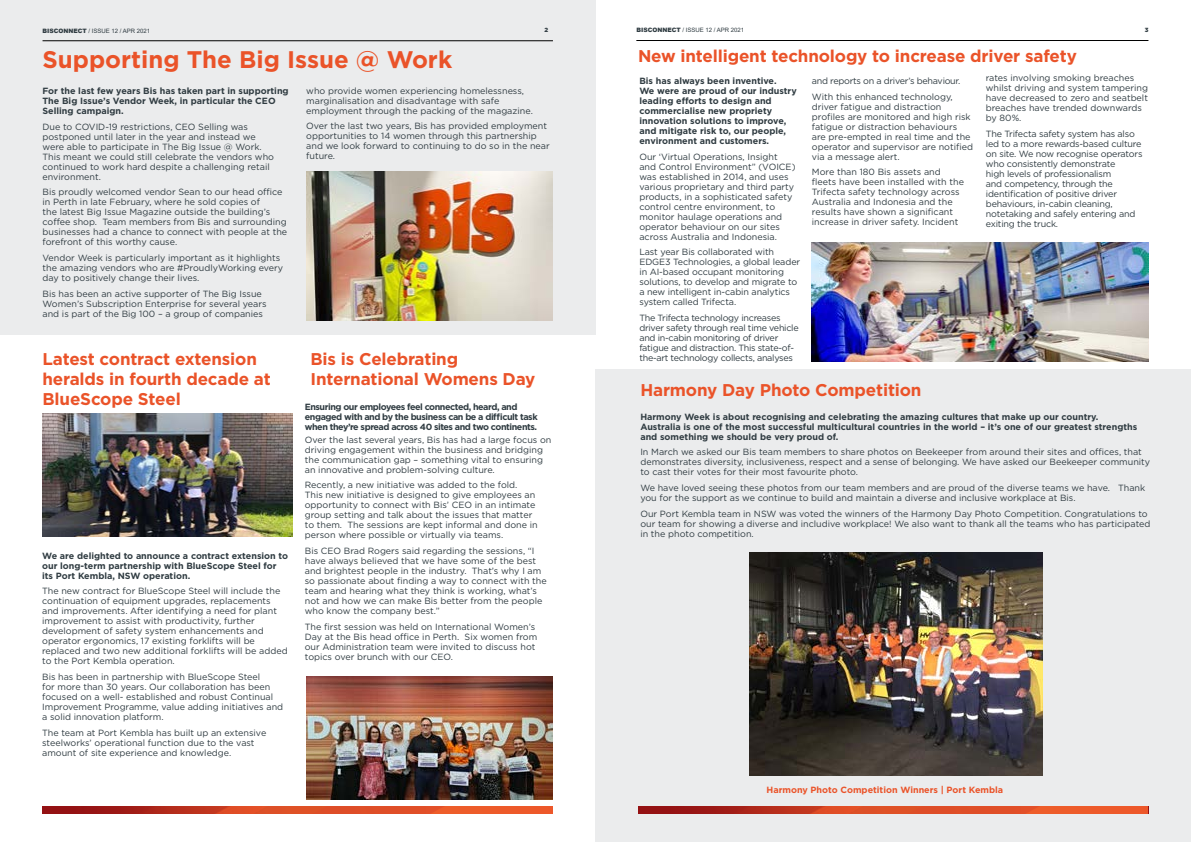
<style>
.page{position:relative;width:1191px;height:842px;background:#fff}
.page>*{position:absolute;margin:0;border:0;box-sizing:border-box;transform-origin:0 0}
.t1{font:700 24px "Gotham";color:#ea5329}
.t2{font:700 17px/20px "Gotham";letter-spacing:-.01em;color:#ea5329}
.t3{font:9px/10px "Gotham";color:#303c42}
.t4{font:700 9px/10px "Gotham";color:#303c42}
.t5{font:9px/10px "Gotham";letter-spacing:-.02em;color:#303c42}
.t6{font:9px/10px "Gotham";letter-spacing:-.03em;color:#303c42}
.t7{font:700 9px/10px "Gotham";letter-spacing:-.05em;color:#303c42}
.t8{font:9px/15.7px "Gotham";letter-spacing:-.025em;color:#303c42}
.t9{font:700 9px "Gotham";color:#ea5329}
.t10{font:6px "Arial";color:#303c42}
.t11{font:900 6px "Gotham";color:#303c42}
.s1{font-weight:900}
</style>
<div class="page">
<div style="left:595px;top:369px;width:596px;height:473px;background:#ebeced"></div>
<div style="left:0;top:0;width:595px;height:335px;background:#ebeced"></div>
<img style="left:42px;top:413px;width:250px;height:124px">
<img style="left:306px;top:171px;width:247px;height:150px">
<img style="left:306px;top:676px;width:247px;height:123px">
<img style="left:749px;top:552px;width:293px;height:223px">
<img style="left:812px;top:242px;width:336px;height:119px">
<hr style="left:636px;top:40px;width:512px;height:1px;background:#000">
<hr style="left:43px;top:41px;width:510px;height:1px;background:#000">
<img style="left:638px;top:806px;width:510px;height:8px">
<img style="left:43px;top:806px;width:509px;height:8px">
<p class="t10" style="left:43px;top:26px;width:109px"><span class="s1">BISCONNECT</span> / ISSUE 12 / APR 2021</p>
<p class="t11" style="left:544px;top:27px;width:5px">2</p>
<p class="t10" style="left:636px;top:26px;width:109px"><span class="s1">BISCONNECT</span> / ISSUE 12 / APR 2021</p>
<p class="t11" style="left:1144px;top:27px;width:5px">3</p>
<h1 class="t1" style="left:43px;top:43px;width:411px">Supporting The Big Issue @ Work</h1>
<p class="t4" style="left:43px;top:86px;width:248px">For the last few years Bis has taken part in supporting<br>The Big Issue’s Vendor Week, in particular the CEO<br>Selling campaign.</p>
<p class="t3" style="left:43px;top:121px;width:233px">Due to COVID-19 restrictions, CEO Selling was postponed until later in the year and instead we were able to participate in The Big Issue @ Work.<br>This meant we could still celebrate the vendors who continued to work hard despite a challenging retail environment.</p>
<p class="t3" style="left:43px;top:187px;width:246px">Bis proudly welcomed vendor Sean to our head office in Perth in late February, where he sold copies of<br>the latest Big Issue Magazine outside the building’s coffee shop. Team members from Bis and surrounding businesses had a chance to connect with people at the forefront of this worthy cause.</p>
<p class="t3" style="left:43px;top:252px;width:242px">Vendor Week is particularly important as it highlights the amazing vendors who are #ProudlyWorking every day to positively change their lives.</p>
<p class="t3" style="left:43px;top:288px;width:225px">Bis has been an active supporter of The Big Issue<br>Women’s Subscription Enterprise for several years and is part of the Big 100 – a group of companies</p>
<p class="t3" style="left:306px;top:85px;width:228px">who provide women experiencing homelessness, marginalisation and disadvantage with safe employment through the packing of the magazine.</p>
<p class="t3" style="left:306px;top:121px;width:245px">Over the last two years, Bis has provided employment opportunities to 14 women through this partnership and we look forward to continuing to do so in the near future.</p>
<h2 class="t2" style="left:43px;top:349px;width:230px">Latest contract extension heralds in fourth decade at<br>BlueScope Steel</h2>
<p class="t4" style="left:42px;top:550px;width:247px">We are delighted to announce a contract extension to our long-term partnership with BlueScope Steel for its Port Kembla, NSW operation.</p>
<p class="t3" style="left:42px;top:586px;width:247px">The new contract for BlueScope Steel will include the continuation of equipment upgrades, replacements and improvements. After identifying a need for plant improvement to assist with productivity, further development of safety system enhancements and operator ergonomics, 17 existing forklifts will be replaced and two new additional forklifts will be added to the Port Kembla operation.</p>
<p class="t3" style="left:42px;top:672px;width:242px">Bis has been in partnership with BlueScope Steel<br>for more than 30 years. Our collaboration has been focused on a well- established and robust Continual Improvement Programme, value adding initiatives and a solid innovation platform.</p>
<p class="t3" style="left:42px;top:727px;width:226px">The team at Port Kembla has built up an extensive steelworks’ operational function due to the vast amount of site experience and knowledge.</p>
<h2 class="t2" style="left:310px;top:349px;width:226px">Bis is Celebrating<br>International Womens Day</h2>
<p class="t7" style="left:305px;top:402px;width:234px">Ensuring our employees feel connected, heard, and engaged with and by the business can be a difficult task when they’re spread across 40 sites and two continents.</p>
<p class="t3" style="left:305px;top:434px;width:248px">Over the last several years, Bis has had a large focus on driving engagement within the business and bridging the communication gap – something vital to ensuring an innovative and problem-solving culture.</p>
<p class="t3" style="left:305px;top:480px;width:234px">Recently, a new initiative was added to the fold.<br>This new initiative is designed to give employees an opportunity to connect with Bis’ CEO in an intimate group setting and talk about the issues that matter to them. The sessions are kept informal and done in person where possible or virtually via teams.</p>
<p class="t3" style="left:305px;top:546px;width:243px">Bis CEO Brad Rogers said regarding the sessions, “I have always believed that we have some of the best and brightest people in the industry. That’s why I am so passionate about finding a way to connect with the team and hearing what they think is working, what’s not and how we can make Bis better from the people who know the company best.”</p>
<p class="t3" style="left:305px;top:621px;width:234px">The first session was held on International Women’s Day at the Bis head office in Perth. Six women from our Administration team were invited to discuss hot topics over brunch with our CEO.</p>
<h2 class="t2" style="left:638px;top:46px;width:440px">New intelligent technology to increase driver safety</h2>
<p class="t4" style="left:639px;top:76px;width:159px">Bis has always been inventive.<br>We were are proud of our industry leading efforts to design and commercialise new propriety innovation solutions to improve, and mitigate risk to, our people, environment and customers.</p>
<p class="t3" style="left:639px;top:151px;width:158px">Our ‘Virtual Operations, Insight and Control Environment” (VOICE) was established in 2014, and uses various proprietary and third party products, in a sophisticated safety control centre environment, to monitor haulage operations and operator behaviour on our sites across Australia and Indonesia.</p>
<p class="t3" style="left:639px;top:247px;width:162px">Last year Bis collaborated with EDGE3 Technologies, a global leader in AI-based occupant monitoring solutions, to develop and migrate to a new intelligent in-cabin analytics system called Trifecta.</p>
<p class="t6" style="left:639px;top:313px;width:161px">The Trifecta technology increases driver safety through real time vehicle and in-cabin monitoring of driver fatigue and distraction. This state-of&shy;the-art technology collects, analyses</p>
<p class="t3" style="left:986px;top:73px;width:164px">rates involving smoking breaches whilst driving and system tampering have decreased to zero and seatbelt breaches have trended downwards by 80%.</p>
<p class="t5" style="left:986px;top:128px;width:158px">The Trifecta safety system has also led to a more rewards-based culture on site. We now recognise operators who consistently demonstrate<br>high levels of professionalism<br>and competency, through the identification of positive driver behaviours, in-cabin cleaning, notetaking and safely entering and exiting the truck.</p>
<p class="t8" style="left:812px;top:73px;width:150px">and reports on a driver’s behaviour.<br>With this enhanced technology,</p>
<p class="t3" style="left:812px;top:101px;width:163px">driver fatigue and distraction profiles are monitored and high risk fatigue or distraction behaviours are pre-empted in real time and the operator and supervisor are notified via a message alert.</p>
<p class="t3" style="left:812px;top:167px;width:154px">More than 180 Bis assets and fleets have been installed with the Trifecta safety technology across Australia and Indonesia and the results have shown a significant increase in driver safety. Incident</p>
<h2 class="t2" style="left:640px;top:379px;width:283px">Harmony Day Photo Competition</h2>
<p class="t4" style="left:640px;top:412px;width:498px">Harmony Week is about recognising and celebrating the amazing cultures that make up our country.<br>Australia is one of the most successful multicultural countries in the world – it’s one of our greatest strengths and something we should be very proud of.</p>
<p class="t3" style="left:640px;top:447px;width:511px">In March we asked our Bis team members to share photos on Beekeeper from around their sites and offices, that demonstrates diversity, inclusiveness, respect and a sense of belonging. We have asked our Beekeeper community to cast their votes for their most favourite photo.</p>
<p class="t3" style="left:640px;top:483px;width:506px">We have loved seeing these photos from our team members and are proud of the diverse teams we have. Thank you for the support as we continue to build and maintain a diverse and inclusive workplace at Bis.</p>
<p class="t3" style="left:640px;top:508px;width:511px">Our Port Kembla team in NSW was voted the winners of the Harmony Day Photo Competition. Congratulations to our team for showing a diverse and includive workplace! We also want to thank all the teams who has participated in the photo competition.</p>
<p class="t9" style="left:766px;top:783px;width:238px">Harmony Photo Competition Winners | Port Kembla</p>
</div>
